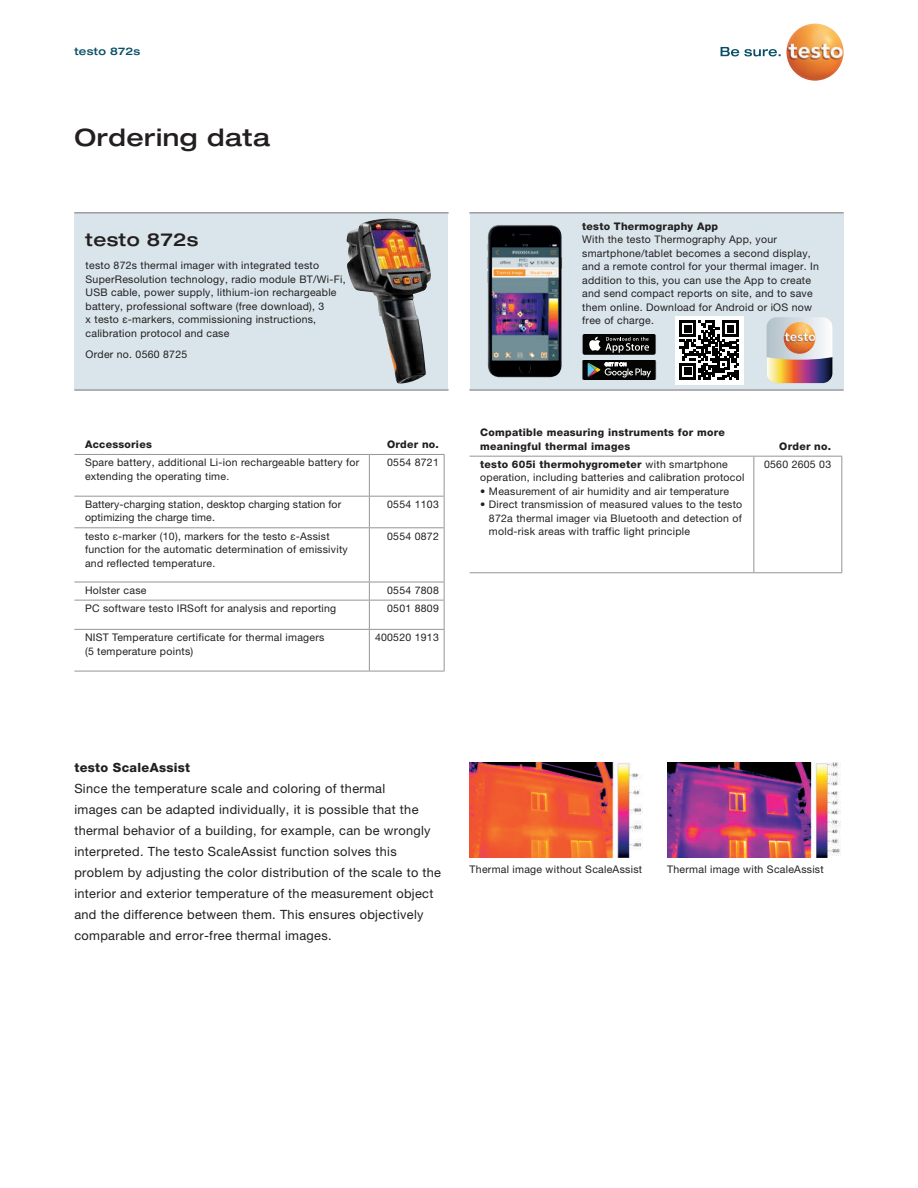
<style>
.page{position:relative;width:918px;height:1188px;background:#fff}
.page>*{position:absolute;margin:0;border:0;box-sizing:border-box;transform-origin:0 0}
.t1{font:500 expanded 24px "Helvetica Neue LTW1 G";letter-spacing:.025em;color:#231f20}
.t2{font:500 expanded 18px "Helvetica Neue LTW1 G";letter-spacing:.025em;color:#231f20}
.t3{font:12.75px/21px "Helvetica Neue LTW1 G";letter-spacing:.025em;color:#231f20}
.t4{font:800 12.75px "Helvetica Neue LTW1 G";letter-spacing:.025em;color:#231f20}
.t5{font:10.5px/13.5px "Helvetica Neue LTW1 G";letter-spacing:.025em;color:#231f20}
.t6{font:800 10.5px/13.5px "Helvetica Neue LTW1 G";letter-spacing:.025em;color:#231f20}
.t7{font:500 expanded 10.5px "Helvetica Neue LTW1 G";letter-spacing:.025em;color:#074f64}
.s1{font-weight:800}
</style>
<div class="page">
<svg style="left:721px;top:47px;width:60px;height:9px"></svg>
<img style="left:786px;top:23px;width:58px;height:58px;border-radius:29px">
<img style="left:470px;top:763px;width:173px;height:94px">
<img style="left:667px;top:763px;width:174px;height:94px">
<div style="left:74px;top:213px;width:374px;height:176px;background:#d9e5eb"></div>
<hr style="left:74px;top:213px;width:374px;height:1px;background:#939598">
<hr style="left:74px;top:389px;width:374px;height:1px;background:#939598">
<div style="left:470px;top:213px;width:374px;height:176px;background:#d9e5eb"></div>
<hr style="left:470px;top:213px;width:374px;height:1px;background:#939598">
<hr style="left:470px;top:389px;width:374px;height:1px;background:#939598">
<img style="left:346px;top:219px;width:85px;height:165px">
<img style="left:487px;top:225px;width:75px;height:152px">
<hr style="left:74px;top:454px;width:295px;height:1px;background:#939598">
<hr style="left:369px;top:454px;width:76px;height:1px;background:#939598">
<hr style="left:369px;top:455px;width:1px;height:41px;background:#939598">
<hr style="left:444px;top:455px;width:1px;height:41px;background:#939598">
<hr style="left:74px;top:496px;width:295px;height:1px;background:#939598">
<hr style="left:369px;top:496px;width:76px;height:1px;background:#939598">
<hr style="left:369px;top:497px;width:1px;height:30px;background:#939598">
<hr style="left:444px;top:497px;width:1px;height:30px;background:#939598">
<hr style="left:74px;top:527px;width:295px;height:1px;background:#939598">
<hr style="left:369px;top:527px;width:76px;height:1px;background:#939598">
<hr style="left:369px;top:528px;width:1px;height:54px;background:#939598">
<hr style="left:444px;top:528px;width:1px;height:54px;background:#939598">
<hr style="left:74px;top:582px;width:295px;height:1px;background:#939598">
<hr style="left:369px;top:582px;width:76px;height:1px;background:#939598">
<hr style="left:74px;top:600px;width:295px;height:1px;background:#939598">
<hr style="left:369px;top:600px;width:76px;height:1px;background:#939598">
<svg style="left:369px;top:582px;width:1px;height:47px"></svg>
<svg style="left:444px;top:582px;width:1px;height:47px"></svg>
<hr style="left:74px;top:629px;width:295px;height:1px;background:#939598">
<hr style="left:369px;top:629px;width:76px;height:1px;background:#939598">
<hr style="left:369px;top:630px;width:1px;height:41px;background:#939598">
<hr style="left:444px;top:630px;width:1px;height:41px;background:#939598">
<hr style="left:74px;top:671px;width:295px;height:1px;background:#939598">
<hr style="left:369px;top:671px;width:76px;height:1px;background:#939598">
<hr style="left:470px;top:456px;width:284px;height:1px;background:#939598">
<hr style="left:754px;top:456px;width:88px;height:1px;background:#939598">
<hr style="left:753px;top:457px;width:1px;height:115px;background:#939598">
<hr style="left:841px;top:457px;width:1px;height:115px;background:#939598">
<hr style="left:470px;top:572px;width:284px;height:1px;background:#939598">
<hr style="left:754px;top:572px;width:88px;height:1px;background:#939598">
<svg style="left:767px;top:317px;width:65px;height:66px;background:#c2adac"></svg>
<img style="left:784px;top:322px;width:31px;height:32px;border-radius:16px">
<svg style="left:582px;top:360px;width:74px;height:20px"></svg>
<svg style="left:582px;top:334px;width:74px;height:20px"></svg>
<div style="left:675px;top:316px;width:68px;height:68px;background:#fff"></div>
<svg style="left:680px;top:320px;width:59px;height:60px"></svg>
<p class="t7" style="left:74px;top:44px;width:67px">testo 872s</p>
<h1 class="t1" style="left:74px;top:122px;width:197px">Ordering data</h1>
<h2 class="t2" style="left:86px;top:228px;width:115px">testo 872s</h2>
<p class="t5" style="left:86px;top:259px;width:262px">testo 872s thermal imager with integrated testo SuperResolution technology, radio module BT/Wi-Fi, USB cable, power supply, lithium-ion rechargeable battery, professional software (free download), 3<br>x testo ε-markers, commissioning instructions, calibration protocol and case</p>
<p class="t5" style="left:86px;top:347px;width:103px">Order no. 0560 8725</p>
<p class="t6" style="left:85px;top:438px;width:68px">Accessories</p>
<p class="t6" style="left:387px;top:438px;width:53px">Order no.</p>
<p class="t5" style="left:85px;top:456px;width:276px">Spare battery, additional Li-ion rechargeable battery for extending the operating time.</p>
<p class="t5" style="left:387px;top:456px;width:53px">0554 8721</p>
<p class="t5" style="left:85px;top:497px;width:258px">Battery-charging station, desktop charging station for optimizing the charge time.</p>
<p class="t5" style="left:387px;top:497px;width:53px">0554 1103</p>
<p class="t5" style="left:85px;top:529px;width:264px">testo ε-marker (10), markers for the testo ε-Assist function for the automatic determination of emissivity and reflected temperature.</p>
<p class="t5" style="left:387px;top:529px;width:53px">0554 0872</p>
<p class="t5" style="left:85px;top:583px;width:63px">Holster case</p>
<p class="t5" style="left:387px;top:583px;width:53px">0554 7808</p>
<p class="t5" style="left:85px;top:601px;width:253px">PC software testo IRSoft for analysis and reporting</p>
<p class="t5" style="left:387px;top:601px;width:53px">0501 8809</p>
<p class="t5" style="left:85px;top:631px;width:241px">NIST Temperature certificate for thermal imagers (5 temperature points)</p>
<p class="t5" style="left:375px;top:631px;width:65px">400520 1913</p>
<p class="t6" style="left:582px;top:219px;width:138px">testo Thermography App</p>
<p class="t5" style="left:582px;top:233px;width:238px">With the testo Thermography App, your smartphone/tablet becomes a second display, and a remote control for your thermal imager. In addition to this, you can use the App to create and send compact reports on site, and to save them online. Download for Android or iOS now free of charge.</p>
<p class="t6" style="left:480px;top:426px;width:246px">Compatible measuring instruments for more meaningful thermal images</p>
<p class="t5" style="left:480px;top:457px;width:266px"><span class="s1">testo 605i thermohygrometer</span> with smartphone operation, including batteries and calibration protocol</p>
<p class="t5" style="left:480px;top:484px;width:250px">• Measurement of air humidity and air temperature</p>
<p class="t5" style="left:489px;top:498px;width:255px;text-align:justify;text-indent:-9px">• Direct transmission of measured values to the testo 872a thermal imager via Bluetooth and detection of mold-risk areas with traffic light principle</p>
<p class="t6" style="left:779px;top:439px;width:53px">Order no.</p>
<p class="t5" style="left:764px;top:457px;width:69px">0560 2605 03</p>
<p class="t4" style="left:74px;top:760px;width:117px">testo ScaleAssist</p>
<p class="t3" style="left:74px;top:778px;width:368px">Since the temperature scale and coloring of thermal<br>images can be adapted individually, it is possible that the thermal behavior of a building, for example, can be wrongly interpreted. The testo ScaleAssist function solves this problem by adjusting the color distribution of the scale to the interior and exterior temperature of the measurement object and the difference between them. This ensures objectively comparable and error-free thermal images.</p>
<p class="t5" style="left:470px;top:862px;width:174px">Thermal image without ScaleAssist</p>
<p class="t5" style="left:667px;top:862px;width:158px">Thermal image with ScaleAssist</p>
</div>
